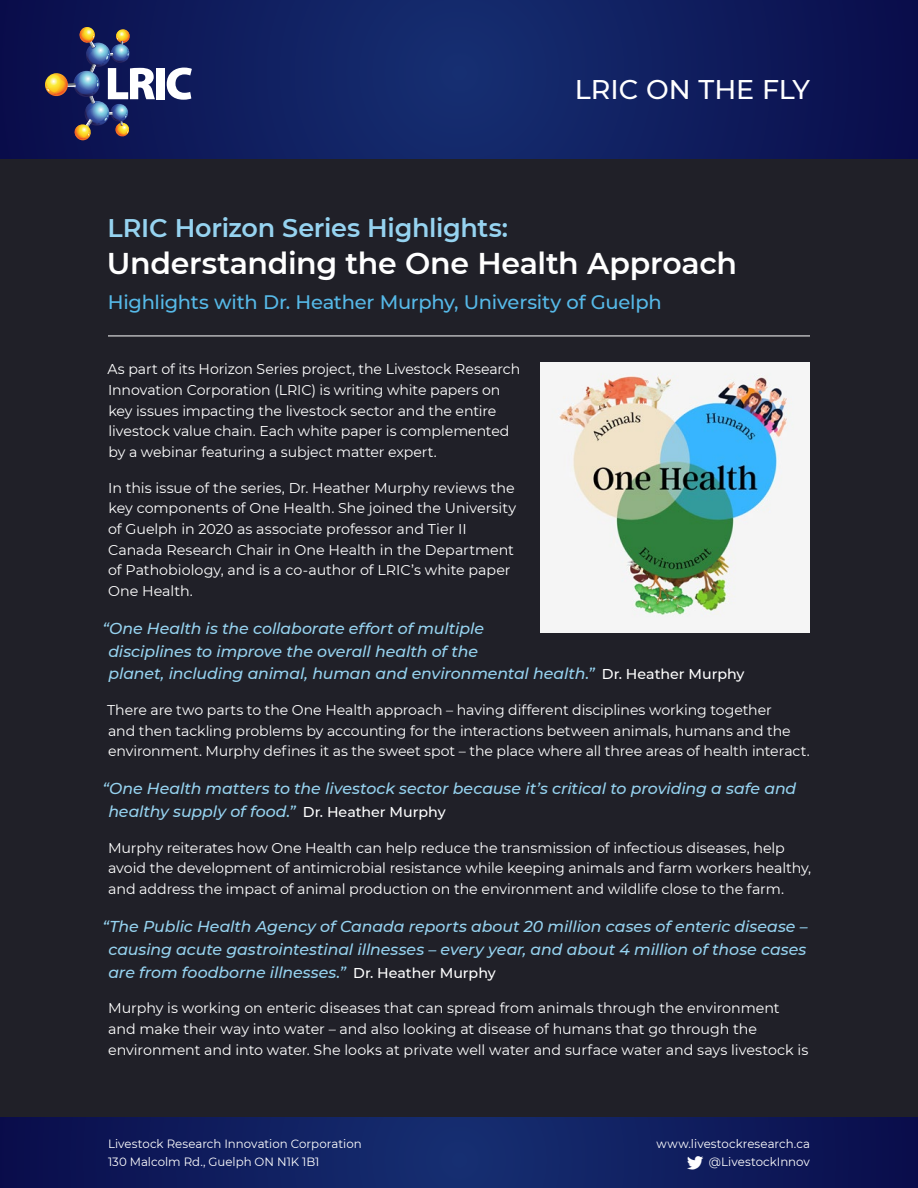
<style>
.page{position:relative;width:918px;height:1188px;background:#202028}
.page>*{position:absolute;margin:0;border:0;box-sizing:border-box;transform-origin:0 0}
.t1{font:600 30px "Montserrat";letter-spacing:-.01em;color:#fff}
.t2{font:500 27px "Montserrat";color:#fff}
.t3{font:600 25.5px "Montserrat";letter-spacing:-.01em;color:#96d3f0}
.t4{font:500 19.5px "Montserrat";letter-spacing:-.015em;color:#56b9e8}
.t5{font:italic 500 15.75px/22.8px "Montserrat";letter-spacing:-.005em;color:#96d3f0}
.t6{font:14.25px/20.7px "Montserrat";letter-spacing:-.005em;color:#fff}
.t7{font:12px/18px "Montserrat";color:#fff}
.s1{font-style:normal;font-size:14.25px;color:#fff}
</style>
<div class="page">
<svg style="left:0;top:0;width:918px;height:158px;background:#0f1e5e"></svg>
<svg style="left:44px;top:27px;width:111px;height:113px;background:#3f446c"></svg>
<div style="left:156px;top:68px;width:9px;height:31px;background:#fff"></div>
<svg style="left:167px;top:68px;width:25px;height:32px"></svg>
<svg style="left:0;top:1118px;width:918px;height:70px;background:#0f1d5e"></svg>
<hr style="left:108px;top:336px;width:702px;height:1px;background:#fff">
<img style="left:540px;top:363px;width:270px;height:270px">
<svg style="left:687px;top:1156px;width:16px;height:14px"></svg>
<h2 class="t2" style="left:575px;top:71px;width:237px">LRIC ON THE FLY</h2>
<h3 class="t3" style="left:108px;top:210px;width:402px">LRIC Horizon Series Highlights:</h3>
<h1 class="t1" style="left:107px;top:242px;width:632px">Understanding the One Health Approach</h1>
<h3 class="t4" style="left:108px;top:288px;width:555px">Highlights with Dr. Heather Murphy, University of Guelph</h3>
<p class="t6" style="left:107px;top:358px;width:414px">As part of its Horizon Series project, the Livestock Research Innovation Corporation (LRIC) is writing white papers on key issues impacting the livestock sector and the entire livestock value chain. Each white paper is complemented by a webinar featuring a subject matter expert.</p>
<p class="t6" style="left:108px;top:477px;width:410px">In this issue of the series, Dr. Heather Murphy reviews the key components of One Health. She joined the University of Guelph in 2020 as associate professor and Tier II Canada Research Chair in One Health in the Department of Pathobiology, and is a co-author of LRIC’s white paper One Health.</p>
<p class="t5" style="left:108px;top:616px;width:638px;text-indent:-6px">“One Health is the collaborate effort of multiple<br>disciplines to improve the overall health of the<br>planet, including animal, human and environmental health.” <span class="s1">Dr. Heather Murphy</span></p>
<p class="t6" style="left:107px;top:699px;width:704px">There are two parts to the One Health approach – having different disciplines working together<br>and then tackling problems by accounting for the interactions between animals, humans and the environment. Murphy defines it as the sweet spot – the place where all three areas of health interact.</p>
<p class="t5" style="left:108px;top:777px;width:690px;text-indent:-6px">“One Health matters to the livestock sector because it’s critical to providing a safe and healthy supply of food.” <span class="s1">Dr. Heather Murphy</span></p>
<p class="t6" style="left:108px;top:837px;width:705px">Murphy reiterates how One Health can help reduce the transmission of infectious diseases, help avoid the development of antimicrobial resistance while keeping animals and farm workers healthy, and address the impact of animal production on the environment and wildlife close to the farm.</p>
<p class="t5" style="left:108px;top:914px;width:701px;text-align:justify;text-indent:-6px">“The Public Health Agency of Canada reports about 20 million cases of enteric disease – causing acute gastrointestinal illnesses – every year, and about 4 million of those cases are from foodborne illnesses.” <span class="s1">Dr. Heather Murphy</span></p>
<p class="t6" style="left:108px;top:997px;width:702px">Murphy is working on enteric diseases that can spread from animals through the environment and make their way into water – and also looking at disease of humans that go through the environment and into water. She looks at private well water and surface water and says livestock is</p>
<p class="t7" style="left:108px;top:1135px;width:255px">Livestock Research Innovation Corporation<br>130 Malcolm Rd., Guelph ON N1K 1B1</p>
<p class="t7" style="left:657px;top:1135px;width:155px;text-align:right">www.livestockresearch.ca @LivestockInnov</p>
</div>
